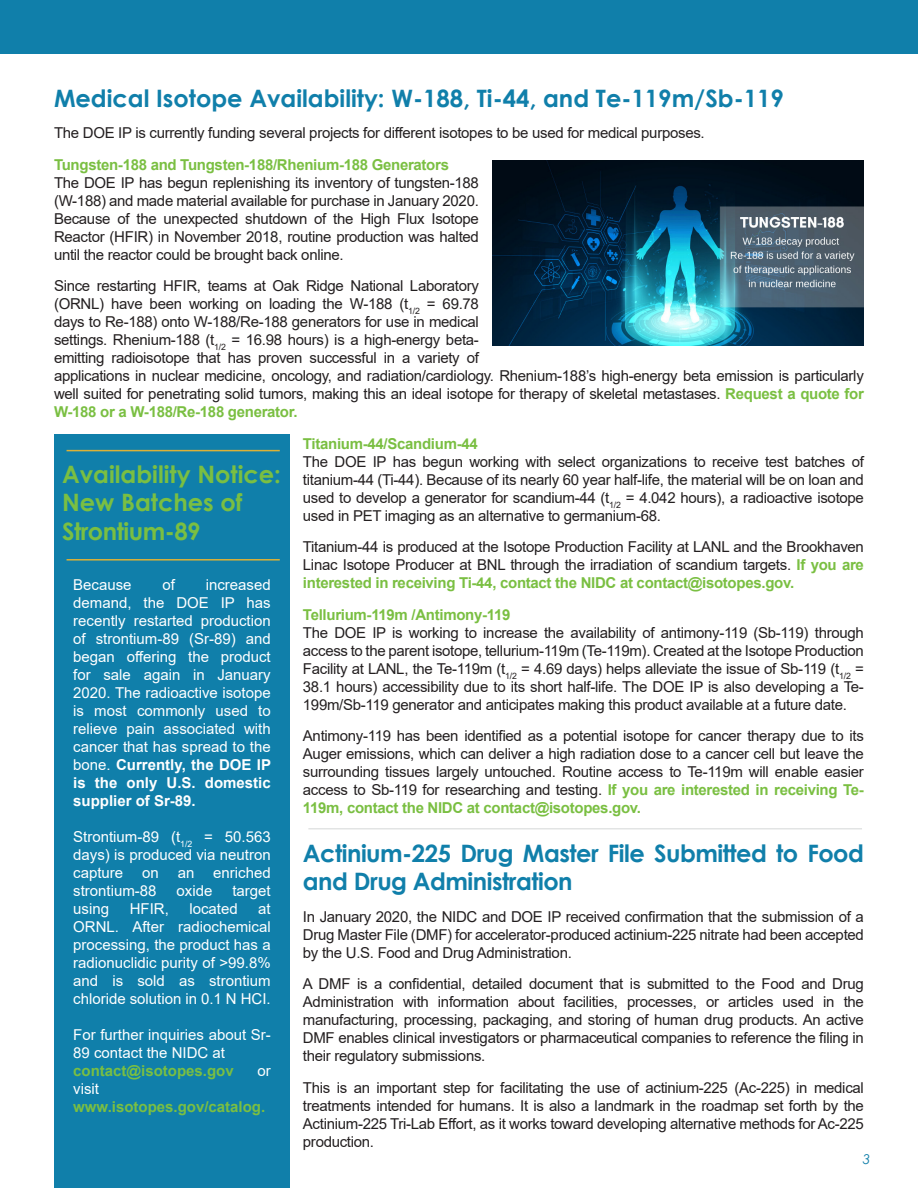
<style>
.page{position:relative;width:918px;height:1188px;background:#fff}
.page>*{position:absolute;margin:0;border:0;box-sizing:border-box;transform-origin:0 0}
.t1{font:700 24px/28.8px "Century Gothic";letter-spacing:-.02em;color:#107faa}
.t2{font:700 24px "Century Gothic";color:#107faa}
.t3{font:700 24px/28.8px "Century Gothic";color:#7abf42}
.t4{font:15px/18px "Arial";letter-spacing:-.02em;color:#231f20;text-align:justify}
.t5{font:15px/18px "Arial";color:#fff;text-align:justify}
.t6{font:700 15px "Arial";letter-spacing:-.02em;color:#7abf42}
.t7{font:700 15px "Arial";color:#7abf42}
.t8{font:italic 13.5px "Century Gothic";color:#107faa}
.s1{font-weight:700;color:#7abf42}
.s2{font-weight:700}
</style>
<div class="page">
<div style="left:54px;top:434px;width:235px;height:754px;background:#107faa"></div>
<hr style="left:67px;top:559px;width:213px;height:2px;background:#dcb136">
<hr style="left:67px;top:450px;width:213px;height:1px;background:#dcb136">
<div style="left:0;top:0;width:918px;height:54px;background:#107faa"></div>
<hr style="left:308px;top:828px;width:554px;height:2px;background:#e2e4e4">
<img style="left:492px;top:160px;width:372px;height:186px">
<p class="t2" style="left:54px;top:80px;width:732px">Medical Isotope Availability: W-188, Ti-44, and Te-119m/Sb-119</p>
<p class="t4" style="left:54px;top:124px;width:652px">The DOE IP is currently funding several projects for different isotopes to be used for medical purposes.</p>
<p class="t6" style="left:54px;top:154px;width:397px">Tungsten-188 and Tungsten-188/Rhenium-188 Generators</p>
<p class="t4" style="left:54px;top:173px;width:426px">The DOE IP has begun replenishing its inventory of tungsten-188 (W-188) and made material available for purchase in January 2020.<br>Because of the unexpected shutdown of the High Flux Isotope Reactor (HFIR) in November 2018, routine production was halted until the reactor could be brought back online.</p>
<p class="t4" style="left:54px;top:277px;width:812px;text-align:left">Since restarting HFIR, teams at Oak Ridge National Laboratory<br>(ORNL) have been working on loading the W-188 (t<sub>1/2</sub> = 69.78<br>days to Re-188) onto W-188/Re-188 generators for use in medical<br>settings. Rhenium-188 (t<sub>1/2</sub> = 16.98 hours) is a high-energy beta-<br>emitting radioisotope that has proven successful in a variety of<br>applications in nuclear medicine, oncology, and radiation/cardiology. Rhenium-188’s high-energy beta emission is particularly well suited for penetrating solid tumors, making this an ideal isotope for therapy of skeletal metastases. <span class="s1">Request a quote for W-188 or a W-188/Re-188 generator.</span></p>
<p class="t6" style="left:303px;top:433px;width:176px">Titanium-44/Scandium-44</p>
<p class="t4" style="left:303px;top:452px;width:563px">The DOE IP has begun working with select organizations to receive test batches of titanium-44 (Ti-44). Because of its nearly 60 year half-life, the material will be on loan and used to develop a generator for scandium-44 (t<sub>1/2</sub> = 4.042 hours), a radioactive isotope used in PET imaging as an alternative to germanium-68.</p>
<p class="t4" style="left:303px;top:538px;width:563px">Titanium-44 is produced at the Isotope Production Facility at LANL and the Brookhaven Linac Isotope Producer at BNL through the irradiation of scandium targets. <span class="s1">If you are interested in receiving Ti-44, contact the NIDC at contact@isotopes.gov.</span></p>
<p class="t6" style="left:303px;top:604px;width:209px">Tellurium-119m /Antimony-119</p>
<p class="t4" style="left:303px;top:623px;width:563px">The DOE IP is working to increase the availability of antimony-119 (Sb-119) through access to the parent isotope, tellurium-119m (Te-119m). Created at the Isotope Production Facility at LANL, the Te-119m (t<sub>1/2</sub> = 4.69 days) helps alleviate the issue of Sb-119 (t<sub>1/2</sub> = 38.1 hours) accessibility due to its short half-life. The DOE IP is also developing a Te-199m/Sb-119 generator and anticipates making this product available at a future date.</p>
<p class="t4" style="left:303px;top:727px;width:563px">Antimony-119 has been identified as a potential isotope for cancer therapy due to its Auger emissions, which can deliver a high radiation dose to a cancer cell but leave the surrounding tissues largely untouched. Routine access to Te-119m will enable easier access to Sb-119 for researching and testing. <span class="s1">If you are interested in receiving Te-119m, contact the NIDC at contact@isotopes.gov.</span></p>
<p class="t3" style="left:62px;top:458px;width:220px">Availability Notice:<br>New Batches of<br>Strontium-89</p>
<p class="t5" style="left:73px;top:575px;width:60px">Because</p>
<p class="t5" style="left:162px;top:575px;width:14px">of</p>
<p class="t5" style="left:73px;top:575px;width:199px;text-indent:132px">increased demand, the DOE IP has recently restarted production of strontium-89 (Sr-89) and began offering the product for sale again in January 2020. The radioactive isotope is most commonly used to relieve pain associated with cancer that has spread to the bone. <span class="s2">Currently, the DOE IP is the only U.S. domestic supplier of Sr-89.</span></p>
<p class="t5" style="left:73px;top:827px;width:199px">Strontium-89 (t<sub>1/2</sub> = 50.563 days) is produced via neutron capture</p>
<p class="t1" style="left:303px;top:837px;width:563px">Actinium-225 Drug Master File Submitted to Food and Drug Administration</p>
<p class="t4" style="left:303px;top:907px;width:562px">In January 2020, the NIDC and DOE IP received confirmation that the submission of a Drug Master File (DMF) for accelerator-produced actinium-225 nitrate had been accepted by the U.S. Food and Drug Administration.</p>
<p class="t4" style="left:303px;top:975px;width:563px">A DMF is a confidential, detailed document that is submitted to the Food and Drug Administration with information about facilities, processes, or articles used in the manufacturing, processing, packaging, and storing of human drug products. An active DMF enables clinical investigators or pharmaceutical companies to reference the filing in their regulatory submissions.</p>
<p class="t4" style="left:303px;top:1078px;width:563px">This is an important step for facilitating the use of actinium-225 (Ac-225) in medical treatments intended for humans. It is also a landmark in the roadmap set forth by the Actinium-225 Tri-Lab Effort, as it works toward developing alternative methods for Ac-225 production.</p>
<p class="t5" style="left:142px;top:863px;width:18px">on</p>
<p class="t5" style="left:178px;top:863px;width:18px">an</p>
<p class="t5" style="left:213px;top:863px;width:59px">enriched</p>
<p class="t5" style="left:73px;top:881px;width:85px">strontium-88</p>
<p class="t5" style="left:177px;top:881px;width:37px">oxide</p>
<p class="t5" style="left:232px;top:881px;width:40px">target</p>
<p class="t5" style="left:73px;top:899px;width:37px">using</p>
<p class="t5" style="left:130px;top:899px;width:41px">HFIR,</p>
<p class="t5" style="left:189px;top:899px;width:50px">located</p>
<p class="t5" style="left:73px;top:899px;width:199px;text-indent:185px">at ORNL. After radiochemical processing, the product has a radionuclidic purity of &gt;99.8% and is sold as strontium chloride solution in 0.1 N HCI.</p>
<p class="t5" style="left:73px;top:1025px;width:199px">For further inquiries about Sr-<br>89 contact the NIDC at</p>
<p class="t7" style="left:73px;top:1060px;width:162px">contact@isotopes.gov</p>
<p class="t5" style="left:257px;top:1061px;width:15px">or</p>
<p class="t5" style="left:73px;top:1079px;width:27px">visit</p>
<p class="t7" style="left:73px;top:1096px;width:193px">www.isotopes.gov/catalog.</p>
<p class="t8" style="left:863px;top:1149px;width:9px">3</p>
</div>
